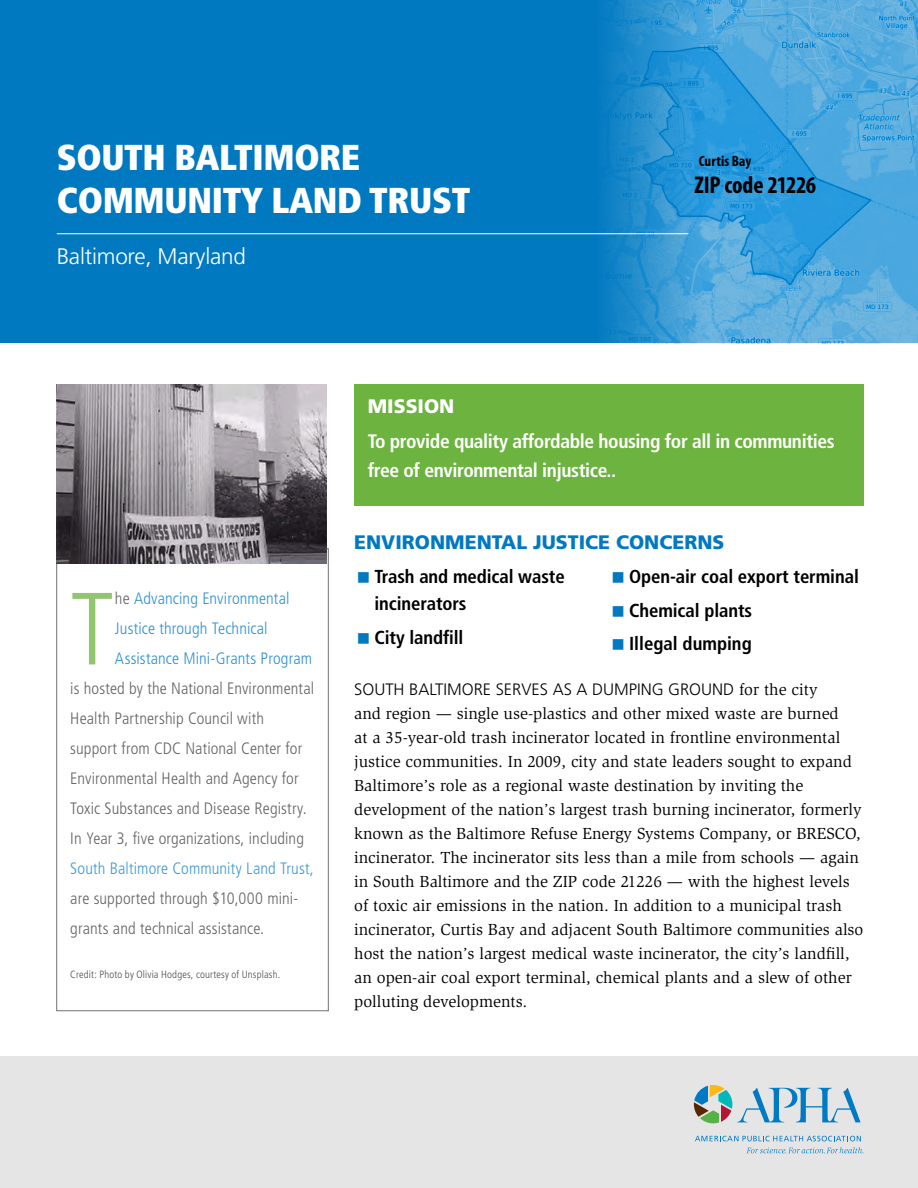
<style>
.page{position:relative;width:918px;height:1188px;background:#fff}
.page>*{position:absolute;margin:0;border:0;box-sizing:border-box;transform-origin:0 0}
.Box_text{font:300 condensed 102.45px "Frutiger";color:#91c66f}
.t1{font:900 condensed 36px/43.2px "Frutiger";letter-spacing:-.01em;color:#fff}
.t2{font:700 condensed 24.3px "Myriad Pro";letter-spacing:-.01em;color:#000}
.t3{font:300 22.5px "Frutiger";letter-spacing:-.01em;color:#fff}
.t4{font:700 condensed 19.5px/28.5px "Frutiger";letter-spacing:-.02em;color:#fff}
.subhead{font:900 19.5px "Frutiger";color:#0079c1}
.t5{font:900 19.5px "Frutiger";color:#fff}
.t6{font:700 condensed 18.75px/27px "Frutiger";letter-spacing:-.005em;color:#000}
.Body_text{font:16.5px/24px "Slimbach";color:#000}
.Box_text-2{font:300 condensed 16.5px "Frutiger";letter-spacing:.005em;color:#636466}
.Box_text-3{font:300 condensed 16.5px "Frutiger";letter-spacing:.005em;color:#2f91cf}
.Box_text-4{font:300 condensed 16.5px "Frutiger";letter-spacing:.01em;color:#409ad1}
.t7{font:700 condensed 15px "Myriad Pro";letter-spacing:.01em;color:#000}
.t8{font:300 condensed 10.5px "Frutiger";letter-spacing:.015em;color:#4d4d4f}
.s1{color:#636466}
.s2{font-family:"Frutiger";font-weight:300}
</style>
<div class="page">
<div style="left:0;top:0;width:918px;height:342px;background:#0079c1"></div>
<div style="left:0;top:1056px;width:918px;height:132px;background:#e6e5e6"></div>
<svg style="left:747px;top:1147px;width:117px;height:7px"></svg>
<svg style="left:695px;top:1136px;width:166px;height:5px"></svg>
<svg style="left:694px;top:1085px;width:167px;height:38px"></svg>
<img style="left:594px;top:0;width:324px;height:343px">
<hr style="left:57px;top:233px;width:632px;height:1px;background:#fff">
<img style="left:57px;top:385px;width:269px;height:179px">
<div style="left:354px;top:384px;width:509px;height:121px;background:#6cb33f"></div>
<p class="t1" style="left:57px;top:136px;width:415px">SOUTH BALTIMORE<br>COMMUNITY LAND TRUST</p>
<p class="t3" style="left:57px;top:244px;width:191px">Baltimore, Maryland</p>
<p class="t7" style="left:699px;top:152px;width:54px">Curtis Bay</p>
<h3 class="t2" style="left:694px;top:170px;width:123px">ZIP code 21226</h3>
<p class="Box_text" style="left:70px;top:571px;width:45px">T</p>
<p class="Box_text-3" style="left:115px;top:589px;width:176px"><span class="s1">he</span> Advancing Environmental</p>
<p class="Box_text-3" style="left:115px;top:619px;width:154px">Justice through Technical</p>
<p class="Box_text-3" style="left:115px;top:649px;width:199px">Assistance Mini-Grants Program</p>
<p class="Box_text-2" style="left:70px;top:679px;width:245px">is hosted by the National Environmental</p>
<p class="Box_text-2" style="left:70px;top:709px;width:195px">Health Partnership Council with</p>
<p class="Box_text-2" style="left:70px;top:739px;width:233px">support from CDC National Center for</p>
<p class="Box_text-2" style="left:70px;top:769px;width:230px">Environmental Health and Agency for</p>
<p class="Box_text-2" style="left:70px;top:799px;width:238px">Toxic Substances and Disease Registry.</p>
<p class="Box_text-2" style="left:70px;top:829px;width:235px">In Year 3, five organizations, including</p>
<p class="Box_text-4" style="left:70px;top:859px;width:245px">South Baltimore Community Land Trust,</p>
<p class="Box_text-2" style="left:70px;top:889px;width:229px">are supported through $10,000 mini-</p>
<p class="Box_text-2" style="left:70px;top:919px;width:195px">grants and technical assistance.</p>
<p class="t8" style="left:70px;top:968px;width:211px">Credit: Photo by Olivia Hodges, courtesy of Unsplash.</p>
<p class="t5" style="left:368px;top:394px;width:88px">MISSION</p>
<p class="t4" style="left:368px;top:427px;width:469px">To provide quality affordable housing for all in communities free of environmental injustice..</p>
<p class="subhead" style="left:354px;top:530px;width:372px">ENVIRONMENTAL JUSTICE CONCERNS</p>
<p class="t6" style="left:374px;top:563px;width:192px">Trash and medical waste incinerators</p>
<p class="t6" style="left:374px;top:624px;width:90px">City landfill</p>
<p class="t6" style="left:629px;top:563px;width:231px">Open-air coal export terminal</p>
<p class="t6" style="left:629px;top:597px;width:125px">Chemical plants</p>
<p class="t6" style="left:629px;top:630px;width:124px">Illegal dumping</p>
<p class="Body_text" style="left:354px;top:677px;width:511px"><span class="s2">SOUTH BALTIMORE SERVES AS A DUMPING GROUND</span> for the city<br>and region — single use-plastics and other mixed waste are burned<br>at a 35-year-old trash incinerator located in frontline environmental justice communities. In 2009, city and state leaders sought to expand Baltimore’s role as a regional waste destination by inviting the development of the nation’s largest trash burning incinerator, formerly known as the Baltimore Refuse Energy Systems Company, or BRESCO, incinerator. The incinerator sits less than a mile from schools — again in South Baltimore and the ZIP code 21226 — with the highest levels of toxic air emissions in the nation. In addition to a municipal trash incinerator, Curtis Bay and adjacent South Baltimore communities also host the nation’s largest medical waste incinerator, the city’s landfill, an open-air coal export terminal, chemical plants and a slew of other polluting developments.</p>
</div>
